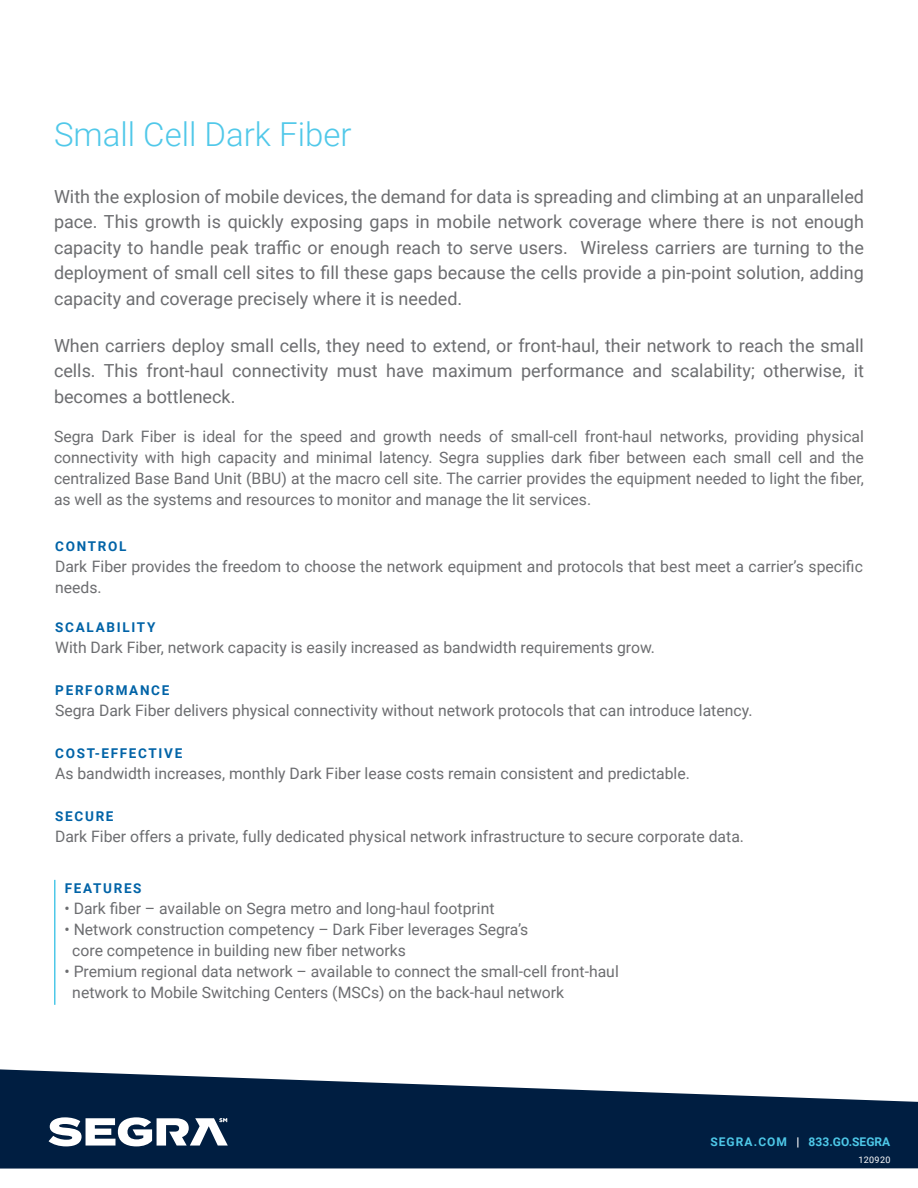
<style>
.page{position:relative;width:918px;height:1188px;background:#fff}
.page>*{position:absolute;margin:0;border:0;box-sizing:border-box;transform-origin:0 0}
.t1{font:300 33px "Roboto";color:#50c8e9}
.Core_Paragraph_Style{font:18px/25.5px "Roboto";color:#6c6d70;text-align:justify}
.Core_Paragraph_Style-2{font:15.75px/21px "Roboto";color:#6c6d70}
.t2{font:700 13.5px "Roboto";letter-spacing:.125em;color:#0163a7}
.t3{font:700 12px "Roboto";color:#4ec8e8}
.t4{font:9px "Roboto";letter-spacing:.035em;color:#fff}
.s1{color:#fff}
</style>
<div class="page">
<svg style="left:0;top:1069px;width:918px;height:100px;fill:#001e41"></svg>
<svg style="left:49px;top:1117px;width:179px;height:29px"></svg>
<hr style="left:54px;top:880px;width:2px;height:125px;background:#4ec8e8">
<p class="t1" style="left:54px;top:111px;width:299px">Small Cell Dark Fiber</p>
<p class="Core_Paragraph_Style" style="left:54px;top:183px;width:812px">With the explosion of mobile devices, the demand for data is spreading and climbing at an unparalleled pace. This growth is quickly exposing gaps in mobile network coverage where there is not enough capacity to handle peak traffic or enough reach to serve users. Wireless carriers are turning to the deployment of small cell sites to fill these gaps because the cells provide a pin-point solution, adding capacity and coverage precisely where it is needed.</p>
<p class="Core_Paragraph_Style" style="left:54px;top:332px;width:812px">When carriers deploy small cells, they need to extend, or front-haul, their network to reach the small cells. This front-haul connectivity must have maximum performance and scalability; otherwise, it becomes a bottleneck.</p>
<p class="Core_Paragraph_Style-2" style="left:54px;top:425px;width:812px;text-align:justify">Segra Dark Fiber is ideal for the speed and growth needs of small-cell front-haul networks, providing physical connectivity with high capacity and minimal latency. Segra supplies dark fiber between each small cell and the centralized Base Band Unit (BBU) at the macro cell site. The carrier provides the equipment needed to light the fiber, as well as the systems and resources to monitor and manage the lit services.</p>
<p class="t2" style="left:55px;top:537px;width:73px">CONTROL</p>
<p class="Core_Paragraph_Style-2" style="left:55px;top:556px;width:809px">Dark Fiber provides the freedom to choose the network equipment and protocols that best meet a carrier’s specific needs.</p>
<p class="t2" style="left:55px;top:618px;width:102px">SCALABILITY</p>
<p class="Core_Paragraph_Style-2" style="left:55px;top:637px;width:602px">With Dark Fiber, network capacity is easily increased as bandwidth requirements grow.</p>
<p class="t2" style="left:55px;top:681px;width:116px">PERFORMANCE</p>
<p class="Core_Paragraph_Style-2" style="left:55px;top:700px;width:699px">Segra Dark Fiber delivers physical connectivity without network protocols that can introduce latency.</p>
<p class="t2" style="left:55px;top:744px;width:129px">COST-EFFECTIVE</p>
<p class="Core_Paragraph_Style-2" style="left:55px;top:763px;width:636px">As bandwidth increases, monthly Dark Fiber lease costs remain consistent and predictable.</p>
<p class="t2" style="left:55px;top:807px;width:60px">SECURE</p>
<p class="Core_Paragraph_Style-2" style="left:55px;top:826px;width:691px">Dark Fiber offers a private, fully dedicated physical network infrastructure to secure corporate data.</p>
<p class="t2" style="left:65px;top:879px;width:78px">FEATURES</p>
<p class="Core_Paragraph_Style-2" style="left:64px;top:897px;width:432px">• Dark fiber – available on Segra metro and long-haul footprint</p>
<p class="Core_Paragraph_Style-2" style="left:64px;top:918px;width:465px">• Network construction competency – Dark Fiber leverages Segra’s</p>
<p class="Core_Paragraph_Style-2" style="left:72px;top:939px;width:335px">core competence in building new fiber networks</p>
<p class="Core_Paragraph_Style-2" style="left:72px;top:960px;width:548px;text-indent:-8px">• Premium regional data network – available to connect the small-cell front-haul network to Mobile Switching Centers (MSCs) on the back-haul network</p>
<p class="t3" style="left:710px;top:1133px;width:181px">SEGRA.COM <span class="s1">|</span> 833.GO.SEGRA</p>
<p class="t4" style="left:859px;top:1154px;width:33px">120920</p>
</div>
